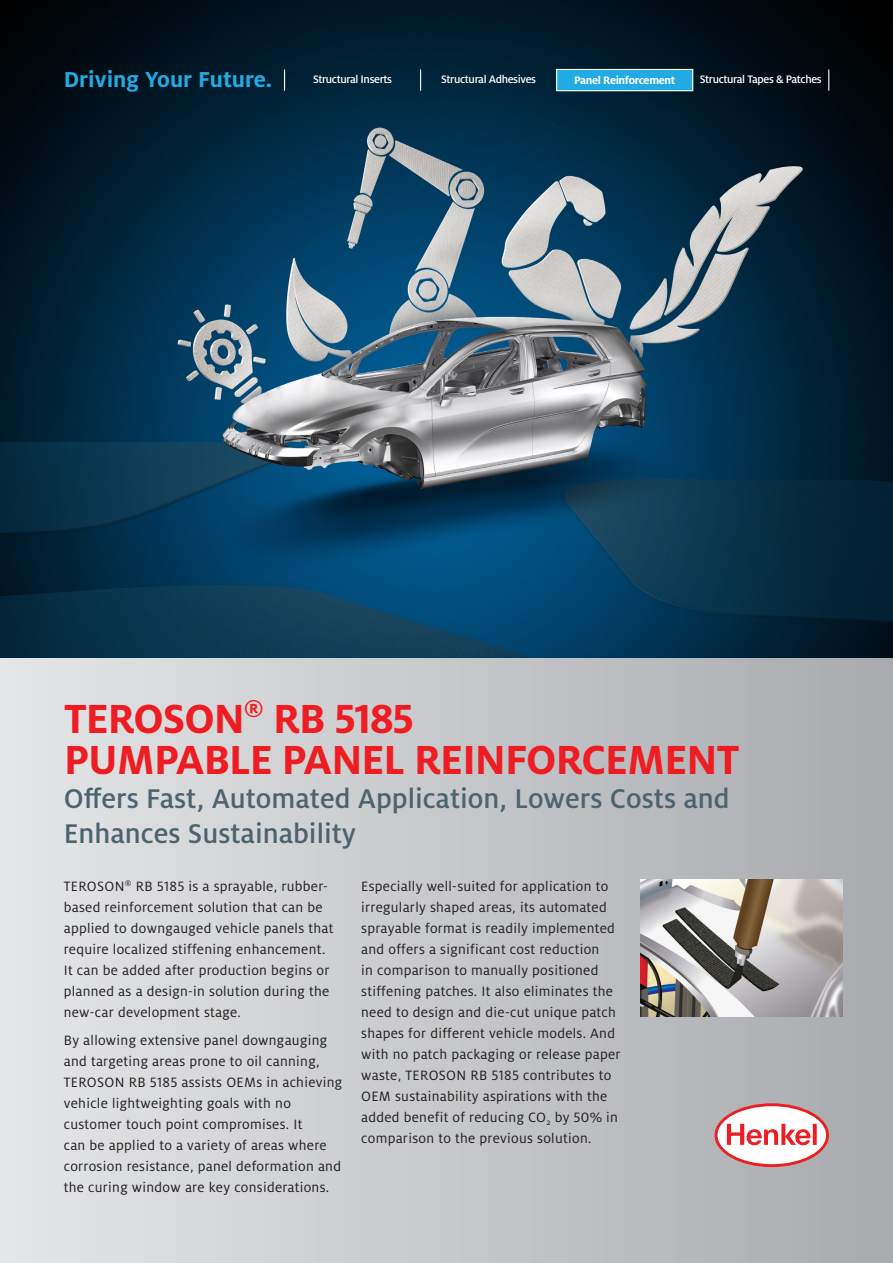
<style>
.page{position:relative;width:893px;height:1263px;background:#fff}
.page>*{position:absolute;margin:0;border:0;box-sizing:border-box;transform-origin:0 0}
.Headline_1{font:700 45px/40.5px "Henkel Milo";letter-spacing:-.02em;color:#ee1d23}
.Headline_2{font:500 30px/34.5px "Henkel Milo";color:#4d636e}
.Headline_24pt_Medium{font:700 24px "Henkel Milo";color:#22abe2}
.Body_copy_2_10pt_Reg{font:15px/21px "Henkel Milo";letter-spacing:.02em;color:#231f20}
.Headline_24pt_Medium-2{font:500 12px "Henkel Milo";letter-spacing:-.03em;color:#fff}
.Headline_24pt_Medium-3{font:700 12px "Henkel Milo";letter-spacing:-.03em;color:#fff}
</style>
<div class="page">
<div style="left:0;top:0;width:893px;height:1263px;background:linear-gradient(to right,#e5e6e8,#a9aaae)"></div>
<img style="left:0;top:0;width:893px;height:657px">
<div style="left:557px;top:69px;width:136px;height:22px;background:#22abe2"></div>
<svg style="left:556px;top:70px;width:1px;height:20px"></svg>
<svg style="left:692px;top:70px;width:1px;height:20px"></svg>
<hr style="left:556px;top:69px;width:137px;height:1px;background:#fff">
<hr style="left:556px;top:90px;width:137px;height:1px;background:#fff">
<svg style="left:284px;top:69px;width:1px;height:22px"></svg>
<svg style="left:420px;top:69px;width:1px;height:22px"></svg>
<svg style="left:828px;top:69px;width:1px;height:22px"></svg>
<img style="left:641px;top:879px;width:201px;height:138px">
<svg style="left:715px;top:1103px;width:114px;height:64px"></svg>
<p class="Headline_24pt_Medium" style="left:64px;top:66px;width:210px">Driving Your Future.</p>
<p class="Headline_24pt_Medium-2" style="left:313px;top:73px;width:81px">Structural Inserts</p>
<p class="Headline_24pt_Medium-2" style="left:441px;top:73px;width:96px">Structural Adhesives</p>
<p class="Headline_24pt_Medium-3" style="left:574px;top:73px;width:103px">Panel Reinforcement</p>
<p class="Headline_24pt_Medium-2" style="left:700px;top:73px;width:124px">Structural Tapes &amp; Patches</p>
<p class="Headline_1" style="left:64px;top:699px;width:677px">TEROSON<sup>®</sup> RB 5185<br>PUMPABLE PANEL REINFORCEMENT</p>
<p class="Headline_2" style="left:64px;top:782px;width:667px">Offers Fast, Automated Application, Lowers Costs and<br>Enhances Sustainability</p>
<p class="Body_copy_2_10pt_Reg" style="left:64px;top:876px;width:271px">TEROSON<sup>®</sup> RB 5185 is a sprayable, rubber&shy;based reinforcement solution that can be applied to downgauged vehicle panels that require localized stiffening enhancement.<br>It can be added after production begins or planned as a design-in solution during the new-car development stage.</p>
<p class="Body_copy_2_10pt_Reg" style="left:64px;top:1029px;width:280px">By allowing extensive panel downgauging and targeting areas prone to oil canning, TEROSON RB 5185 assists OEMs in achieving vehicle lightweighting goals with no customer touch point compromises. It<br>can be applied to a variety of areas where corrosion resistance, panel deformation and the curing window are key considerations.</p>
<p class="Body_copy_2_10pt_Reg" style="left:361px;top:876px;width:261px">Especially well-suited for application to irregularly shaped areas, its automated sprayable format is readily implemented and offers a significant cost reduction<br>in comparison to manually positioned stiffening patches. It also eliminates the need to design and die-cut unique patch shapes for different vehicle models. And with no patch packaging or release paper waste, TEROSON RB 5185 contributes to OEM sustainability aspirations with the added benefit of reducing CO<sub>2</sub> by 50% in comparison to the previous solution.</p>
</div>
